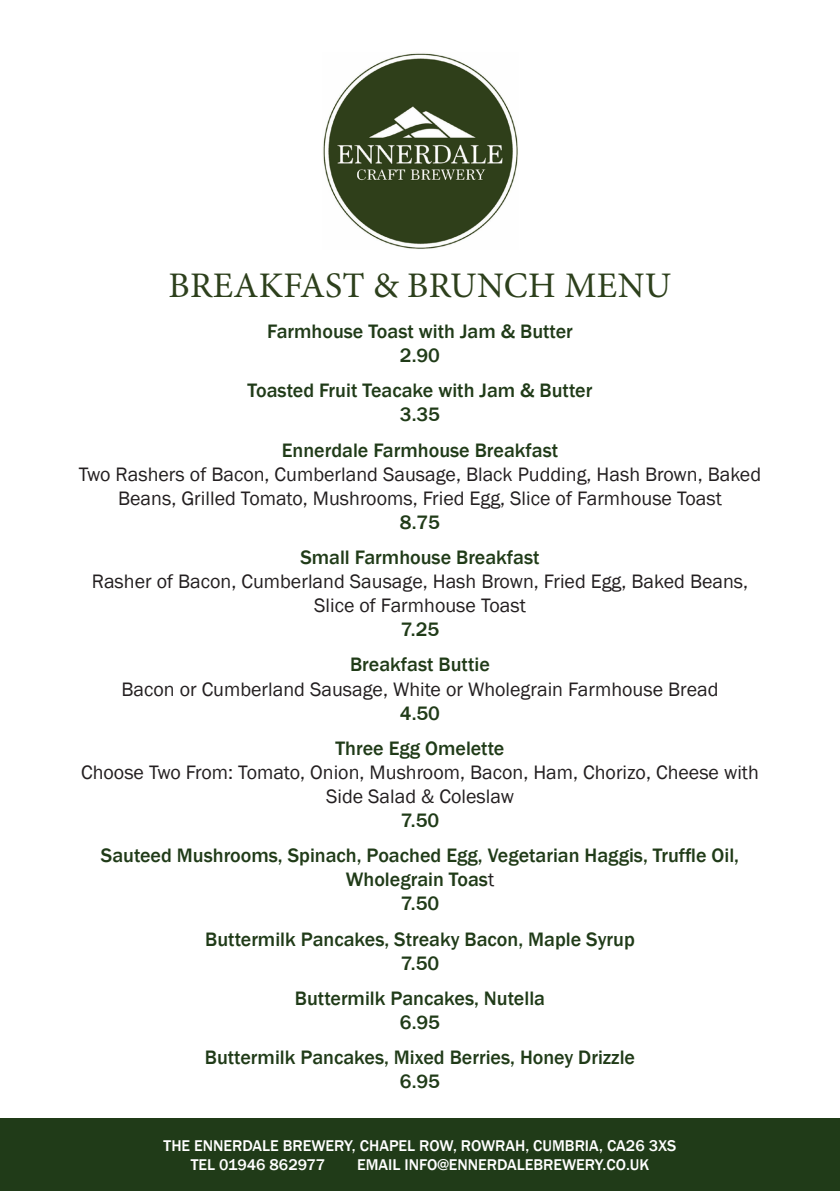
<style>
.page{position:relative;width:840px;height:1191px;background:#fff}
.page>*{position:absolute;margin:0;border:0;box-sizing:border-box;transform-origin:0 0}
.t1{font:36px "Minion Pro";letter-spacing:.01em;color:#2d401c}
.t2{font:24.2px/29.2px "Plantagenet Cherokee";color:#2f3f1a;text-align:center}
.t3{font:500 20px/24px "Franklin Gothic";color:#203b18;text-align:center}
.t4{font:20px/24px "Franklin Gothic";color:#231f20;text-align:center}
.t5{font:500 16px "Franklin Gothic";color:#fff}
.s1{font-weight:400;color:#231f20}
</style>
<div class="page">
<img style="left:323px;top:53px;width:195px;height:196px">
<div style="left:0;top:1119px;width:839px;height:72px;background:#203b18"></div>
<p class="t1" style="left:168px;top:261px;width:504px">BREAKFAST &amp; BRUNCH MENU</p>
<p class="t3" style="left:267px;top:319px;width:307px">Farmhouse Toast with Jam &amp; Butter</p>
<p class="t3" style="left:400px;top:343px;width:41px">2.90</p>
<p class="t3" style="left:247px;top:379px;width:346px">Toasted Fruit Teacake with Jam &amp; Butter</p>
<p class="t3" style="left:400px;top:403px;width:41px">3.35</p>
<p class="t3" style="left:281px;top:438px;width:278px">Ennerdale Farmhouse Breakfast</p>
<p class="t4" style="left:79px;top:462px;width:683px">Two Rashers of Bacon, Cumberland Sausage, Black Pudding, Hash Brown, Baked<br>Beans, Grilled Tomato, Mushrooms, Fried Egg, Slice of Farmhouse Toast</p>
<p class="t3" style="left:400px;top:510px;width:41px">8.75</p>
<p class="t3" style="left:300px;top:545px;width:241px">Small Farmhouse Breakfast</p>
<p class="t4" style="left:92px;top:570px;width:657px">Rasher of Bacon, Cumberland Sausage, Hash Brown, Fried Egg, Baked Beans,<br>Slice of Farmhouse Toast</p>
<p class="t3" style="left:400px;top:617px;width:40px">7.25</p>
<p class="t3" style="left:350px;top:653px;width:141px">Breakfast Buttie</p>
<p class="t4" style="left:121px;top:677px;width:598px">Bacon or Cumberland Sausage, White or Wholegrain Farmhouse Bread</p>
<p class="t3" style="left:400px;top:701px;width:41px">4.50</p>
<p class="t3" style="left:335px;top:736px;width:170px">Three Egg Omelette</p>
<p class="t4" style="left:81px;top:760px;width:679px">Choose Two From: Tomato, Onion, Mushroom, Bacon, Ham, Chorizo, Cheese with<br>Side Salad &amp; Coleslaw</p>
<p class="t3" style="left:400px;top:808px;width:40px">7.50</p>
<p class="t3" style="left:101px;top:843px;width:639px">Sauteed Mushrooms, Spinach, Poached Egg, Vegetarian Haggis, Truffle Oil,<br>Wholegrain Toas<span class="s1">t</span></p>
<p class="t3" style="left:400px;top:891px;width:40px">7.50</p>
<p class="t3" style="left:205px;top:927px;width:431px">Buttermilk Pancakes, Streaky Bacon, Maple Syrup</p>
<p class="t3" style="left:400px;top:951px;width:40px">7.50</p>
<p class="t3" style="left:295px;top:986px;width:251px">Buttermilk Pancakes, Nutella</p>
<p class="t3" style="left:400px;top:1010px;width:41px">6.95</p>
<p class="t3" style="left:205px;top:1045px;width:431px">Buttermilk Pancakes, Mixed Berries, Honey Drizzle</p>
<p class="t3" style="left:400px;top:1069px;width:41px">6.95</p>
<p class="t2" style="left:373px;top:312px;width:94px">WINE &amp;<br>DRINKS<br>LIST</p>
<p class="t5" style="left:163px;top:1135px;width:514px">THE ENNERDALE BREWERY, CHAPEL ROW, ROWRAH, CUMBRIA, CA26 3XS</p>
<p class="t5" style="left:190px;top:1155px;width:136px">TEL 01946 862977</p>
<p class="t5" style="left:357px;top:1155px;width:293px">EMAIL INFO@ENNERDALEBREWERY.CO.UK</p>
</div>
